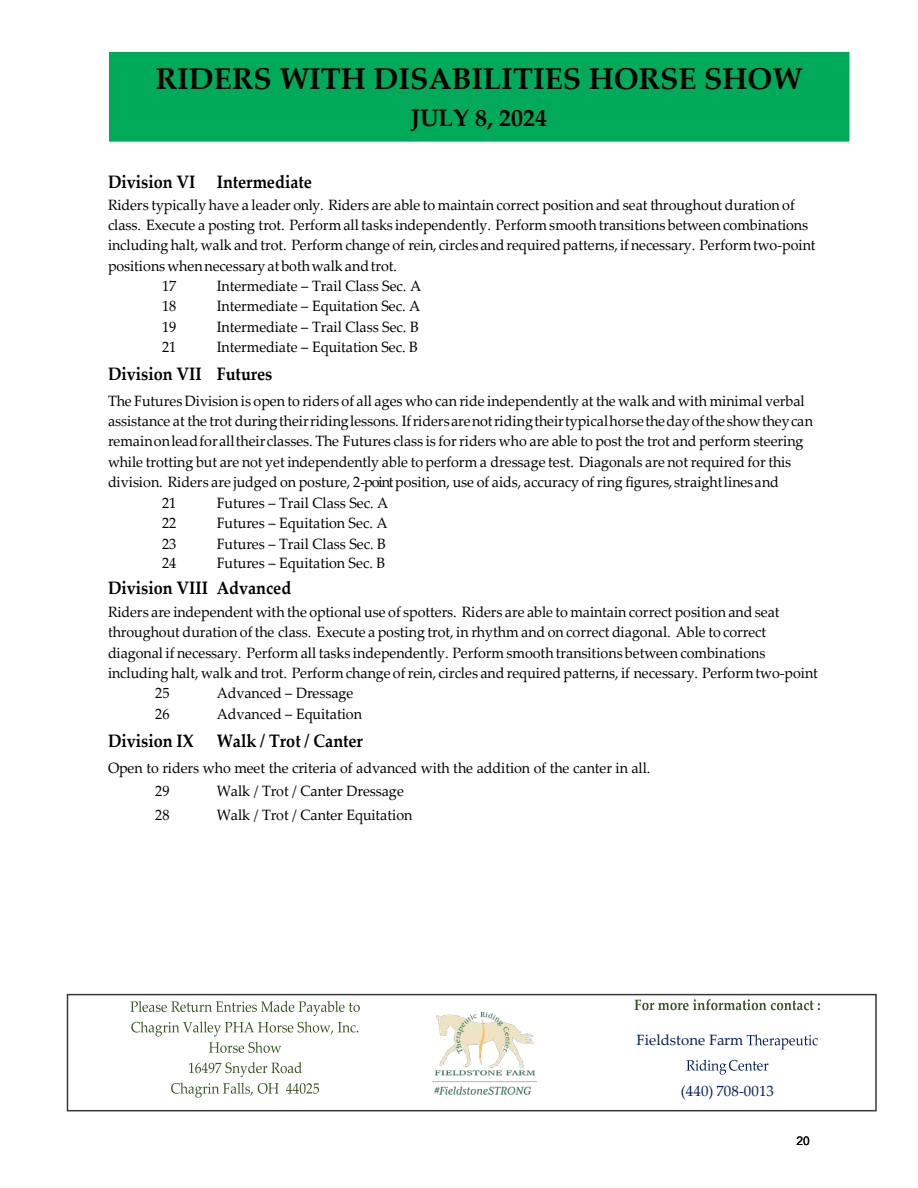
<style>
.page{position:relative;width:918px;height:1188px;background:#fff}
.page>*{position:absolute;margin:0;border:0;box-sizing:border-box;transform-origin:0 0}
.t1{font:700 30px "Palatino Linotype";color:#000}
.t2{font:700 24px "Palatino Linotype";letter-spacing:.005em;color:#000}
.t3{font:700 18px "Palatino Linotype";color:#000;scale:.9 1}
.t4{font:15px/23.7px "Palatino Linotype";color:#000;scale:.96 1}
.t5{font:15px "Palatino Linotype";color:#002060}
.t6{font:12px "Arial";color:#000}
</style>
<div class="page">
<div style="left:108px;top:51px;width:743px;height:92px;background:#01aa59;border:1px solid #fff"></div>
<div style="left:67px;top:994px;width:810px;height:117px;border:2px solid #39383a"></div>
<img style="left:103px;top:995px;width:285px;height:88px">
<svg style="left:130px;top:1001px;width:230px;height:52px"></svg>
<svg style="left:189px;top:1062px;width:113px;height:15px"></svg>
<svg style="left:171px;top:1083px;width:148px;height:15px"></svg>
<svg style="left:635px;top:999px;width:185px;height:11px"></svg>
<svg style="left:747px;top:1034px;width:71px;height:15px"></svg>
<svg style="left:686px;top:1060px;width:82px;height:15px"></svg>
<img style="left:432px;top:1012px;width:106px;height:83px">
<h1 class="t1" style="left:156px;top:67px;width:648px">RIDERS WITH DISABILITIES HORSE SHOW</h1>
<h2 class="t2" style="left:411px;top:109px;width:138px">JULY 8, 2024</h2>
<p class="t3" style="left:108px;top:175px;width:228px">Division VI Intermediate</p>
<p class="t4" style="left:108px;top:195px;width:717px">Riders typically have a leader only. Riders are able to maintain correct position and seat throughout duration of</p>
<p class="t4" style="left:108px;top:215px;width:731px">class. Execute a posting trot. Performall tasks independently. Performsmooth transitions between combinations</p>
<p class="t4" style="left:108px;top:235px;width:739px">including halt, walk and trot. Performchange of rein, circles andrequired patterns, ifnecessary. Performtwo-point</p>
<p class="t4" style="left:108px;top:255px;width:303px">positions whennecessaryat bothwalkandtrot.</p>
<p class="t4" style="left:162px;top:275px;width:16px">17</p>
<p class="t4" style="left:217px;top:275px;width:214px">Intermediate – Trail Class Sec. A</p>
<p class="t4" style="left:162px;top:296px;width:16px">18</p>
<p class="t4" style="left:217px;top:296px;width:214px">Intermediate – Equitation Sec. A</p>
<p class="t4" style="left:162px;top:316px;width:16px">19</p>
<p class="t4" style="left:217px;top:316px;width:212px">Intermediate – Trail Class Sec. B</p>
<p class="t4" style="left:162px;top:337px;width:16px">21</p>
<p class="t4" style="left:217px;top:337px;width:211px">Intermediate – Equitation Sec. B</p>
<p class="t3" style="left:108px;top:367px;width:184px">Division VII Futures</p>
<p class="t4" style="left:108px;top:391px;width:727px">The Futures Division is open to riders of all ages who can ride independently at the walk and with minimal verbal</p>
<p class="t4" style="left:108px;top:411px;width:736px">assistance at the trot duringtheirridinglessons. Ifridersarenotridingtheirtypicalhorsethedayoftheshowtheycan</p>
<p class="t4" style="left:108px;top:431px;width:726px">remainonleadforalltheirclasses. The Futures class is for riders who are able to post the trot and perform steering</p>
<p class="t4" style="left:108px;top:452px;width:713px">while trotting but are not yet independently able to perform a dressage test. Diagonals are not required for this</p>
<p class="t4" style="left:108px;top:472px;width:700px">division. Riders are judged on posture, 2-point position, use of aids, accuracy of ring figures,straightlinesand</p>
<p class="t4" style="left:162px;top:493px;width:16px">21</p>
<p class="t4" style="left:217px;top:493px;width:180px">Futures – Trail Class Sec. A</p>
<p class="t4" style="left:162px;top:513px;width:16px">22</p>
<p class="t4" style="left:217px;top:513px;width:180px">Futures – Equitation Sec. A</p>
<p class="t4" style="left:162px;top:533px;width:16px">23</p>
<p class="t4" style="left:217px;top:533px;width:178px">Futures – Trail Class Sec. B</p>
<p class="t4" style="left:162px;top:553px;width:16px">24</p>
<p class="t4" style="left:217px;top:553px;width:177px">Futures – Equitation Sec. B</p>
<p class="t3" style="left:108px;top:581px;width:205px">Division VIII Advanced</p>
<p class="t4" style="left:108px;top:602px;width:701px">Riders are independent with the optional use of spotters. Riders are able to maintain correct position and seat</p>
<p class="t4" style="left:108px;top:622px;width:687px">throughout duration of the class. Execute a posting trot, in rhythm and on correct diagonal. Able to correct</p>
<p class="t4" style="left:108px;top:642px;width:686px">diagonal if necessary. Perform all tasks independently. Perform smoothtransitions between combinations</p>
<p class="t4" style="left:108px;top:663px;width:741px">including halt, walk and trot. Performchange of rein, circles and required patterns, if necessary. Performtwo-point</p>
<p class="t4" style="left:155px;top:683px;width:16px">25</p>
<p class="t4" style="left:217px;top:683px;width:144px">Advanced – Dressage</p>
<p class="t4" style="left:155px;top:703px;width:16px">26</p>
<p class="t4" style="left:217px;top:703px;width:153px">Advanced – Equitation</p>
<p class="t3" style="left:108px;top:734px;width:97px">Division IX</p>
<p class="t3" style="left:217px;top:734px;width:164px">Walk / Trot / Canter</p>
<p class="t4" style="left:155px;top:757px;width:517px;text-indent:-47px">Open to riders who meet the criteria of advanced with the addition of the canter in all.<br>29</p>
<p class="t4" style="left:217px;top:781px;width:197px">Walk / Trot / Canter Dressage</p>
<p class="t4" style="left:155px;top:805px;width:16px">28</p>
<p class="t4" style="left:217px;top:805px;width:205px">Walk / Trot / Canter Equitation</p>
<p class="t5" style="left:637px;top:1034px;width:108px">Fieldstone Farm</p>
<p class="t5" style="left:681px;top:1085px;width:94px">(440) 708-0013</p>
<p class="t6" style="left:797px;top:1134px;width:15px">20</p>
</div>
